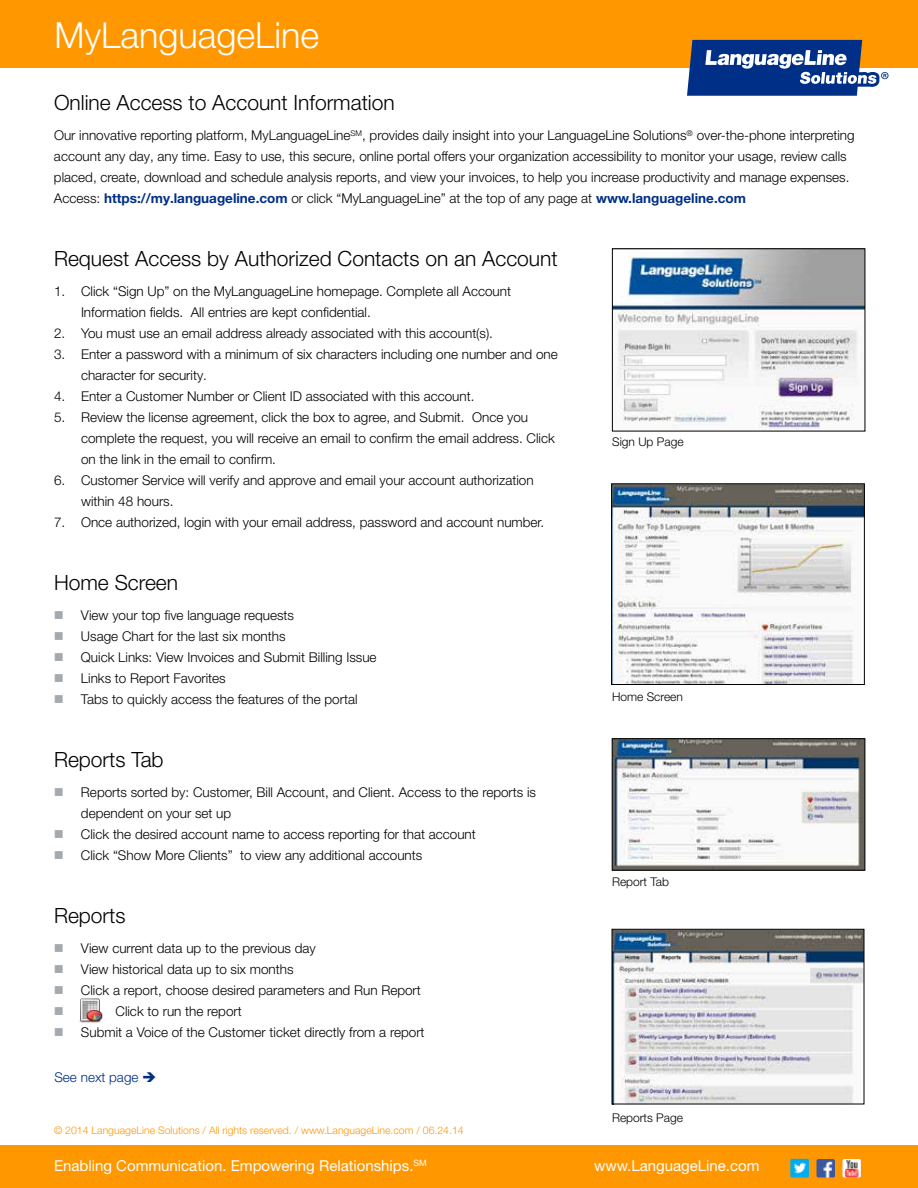
<style>
.page{position:relative;width:918px;height:1188px;background:#fff}
.page>*{position:absolute;margin:0;border:0;box-sizing:border-box;transform-origin:0 0}
.t1{font:300 36px "Helvetica Neue LT Pro";color:#fff}
.t2{font:300 21px "Helvetica Neue LT Pro";color:#000}
.t3{font:15px "Helvetica Neue LT Pro";color:#fff}
.t4{font:300 13.5px/21px "Helvetica Neue LT Pro";color:#000}
.t5{font:300 13.5px "Helvetica Neue LT Pro";color:#002f87}
.t6{font:300 12px "Helvetica Neue LT Pro";color:#000}
.t7{font:300 10.5px "Helvetica Neue LT Pro";color:#ff9700}
.s1{font-weight:700;color:#002f87}
</style>
<div class="page">
<div style="left:0;top:1145px;width:918px;height:43px;background:#ff9700"></div>
<img style="left:790px;top:1159px;width:19px;height:19px">
<img style="left:842px;top:1159px;width:19px;height:19px">
<img style="left:817px;top:1159px;width:18px;height:19px">
<div style="left:0;top:0;width:918px;height:68px;background:#ff9700"></div>
<img style="left:613px;top:485px;width:250px;height:198px">
<div style="left:611px;top:483px;width:254px;height:202px;border:1px solid #000"></div>
<img style="left:614px;top:740px;width:249px;height:129px">
<div style="left:612px;top:738px;width:253px;height:133px;border:1px solid #000"></div>
<img style="left:614px;top:250px;width:249px;height:179px">
<div style="left:612px;top:248px;width:253px;height:183px;border:1px solid #000"></div>
<img style="left:614px;top:931px;width:248px;height:171px">
<div style="left:612px;top:929px;width:252px;height:175px;border:1px solid #000"></div>
<img style="left:79px;top:998px;width:24px;height:24px">
<svg style="left:687px;top:40px;width:202px;height:55px;background:#465f93"></svg>
<h1 class="t1" style="left:54px;top:13px;width:266px">MyLanguageLine</h1>
<h2 class="t2" style="left:54px;top:90px;width:342px">Online Access to Account Information</h2>
<p class="t4" style="left:54px;top:125px;width:802px">Our innovative reporting platform, MyLanguageLine<sup>SM</sup>, provides daily insight into your LanguageLine Solutions<sup>®</sup> over-the-phone interpreting account any day, any time. Easy to use, this secure, online portal offers your organization accessibility to monitor your usage, review calls placed, create, download and schedule analysis reports, and view your invoices, to help you increase productivity and manage expenses.<br>Access: <span class="s1">https://my.languageline.com</span> or click “MyLanguageLine” at the top of any page at <span class="s1">www.languageline.com</span></p>
<h2 class="t2" style="left:54px;top:246px;width:505px">Request Access by Authorized Contacts on an Account</h2>
<p class="t4" style="left:81px;top:281px;width:432px;text-indent:-27px">1. Click “Sign Up” on the MyLanguageLine homepage. Complete all Account<br>Information fields. All entries are kept confidential.</p>
<p class="t4" style="left:54px;top:323px;width:441px">2. You must use an email address already associated with this account(s).</p>
<p class="t4" style="left:81px;top:344px;width:478px;text-indent:-27px">3. Enter a password with a minimum of six characters including one number and one character for security.</p>
<p class="t4" style="left:54px;top:386px;width:422px">4. Enter a Customer Number or Client ID associated with this account.</p>
<p class="t4" style="left:81px;top:407px;width:475px;text-indent:-27px">5. Review the license agreement, click the box to agree, and Submit. Once you complete the request, you will receive an email to confirm the email address. Click on the link in the email to confirm.</p>
<p class="t4" style="left:81px;top:470px;width:454px;text-indent:-27px">6. Customer Service will verify and approve and email your account authorization within 48 hours.</p>
<p class="t4" style="left:54px;top:512px;width:492px">7. Once authorized, login with your email address, password and account number.</p>
<h2 class="t2" style="left:54px;top:570px;width:126px">Home Screen</h2>
<p class="t4" style="left:81px;top:605px;width:297px">View your top five language requests<br>Usage Chart for the last six months<br>Quick Links: View Invoices and Submit Billing Issue Links to Report Favorites<br>Tabs to quickly access the features of the portal</p>
<h2 class="t2" style="left:54px;top:747px;width:111px">Reports Tab</h2>
<p class="t4" style="left:81px;top:782px;width:457px">Reports sorted by: Customer, Bill Account, and Client. Access to the reports is dependent on your set up<br>Click the desired account name to access reporting for that account<br>Click “Show More Clients” to view any additional accounts</p>
<h2 class="t2" style="left:54px;top:903px;width:73px">Reports</h2>
<p class="t4" style="left:81px;top:938px;width:236px">View current data up to the previous day</p>
<p class="t4" style="left:81px;top:959px;width:214px">View historical data up to six months</p>
<p class="t4" style="left:81px;top:980px;width:341px">Click a report, choose desired parameters and Run Report</p>
<p class="t4" style="left:116px;top:1001px;width:128px">Click to run the report</p>
<p class="t4" style="left:81px;top:1022px;width:345px">Submit a Voice of the Customer ticket directly from a report</p>
<p class="t5" style="left:54px;top:1069px;width:104px">See next page ➔</p>
<p class="t7" style="left:54px;top:1123px;width:411px">© 2014 LanguageLine Solutions / All rights reserved. / www.LanguageLine.com / 06.24.14</p>
<p class="t6" style="left:612px;top:434px;width:73px">Sign Up Page</p>
<p class="t6" style="left:612px;top:689px;width:72px">Home Screen</p>
<p class="t6" style="left:612px;top:874px;width:58px">Report Tab</p>
<p class="t6" style="left:612px;top:1110px;width:72px">Reports Page</p>
<p class="t3" style="left:54px;top:1156px;width:374px">Enabling Communication. Empowering Relationships.<sup>SM</sup></p>
<p class="t3" style="left:594px;top:1156px;width:167px">www.LanguageLine.com</p>
</div>
